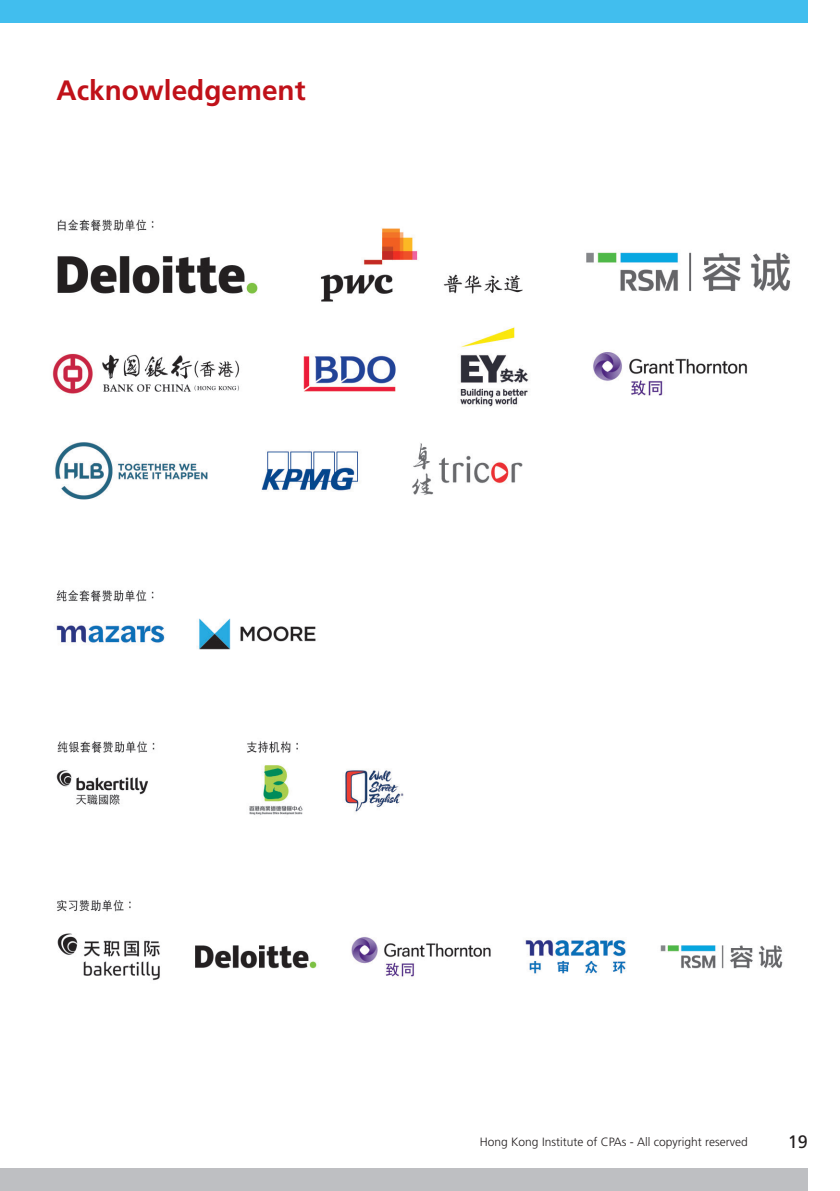
<style>
.page{position:relative;width:840px;height:1191px;background:#fff}
.page>*{position:absolute;margin:0;border:0;box-sizing:border-box;transform-origin:0 0}
.t1{font:700 28px "Frutiger";color:#c01119}
.t2{font:18px "Frutiger";color:#231f20}
.t3{font:300 12px "Frutiger";color:#231f20}
</style>
<div class="page">
<img style="left:52px;top:0;width:756px;height:1190px">
<div style="left:0;top:1168px;width:807px;height:23px;background:#bebfc2"></div>
<div style="left:0;top:0;width:807px;height:23px;background:#41beee"></div>
<h1 class="t1" style="left:56px;top:74px;width:250px">Acknowledgement</h1>
<p class="t3" style="left:479px;top:1134px;width:269px">Hong Kong Institute of CPAs - All copyright reserved</p>
<h2 class="t2" style="left:787px;top:1131px;width:22px">19</h2>
</div>
